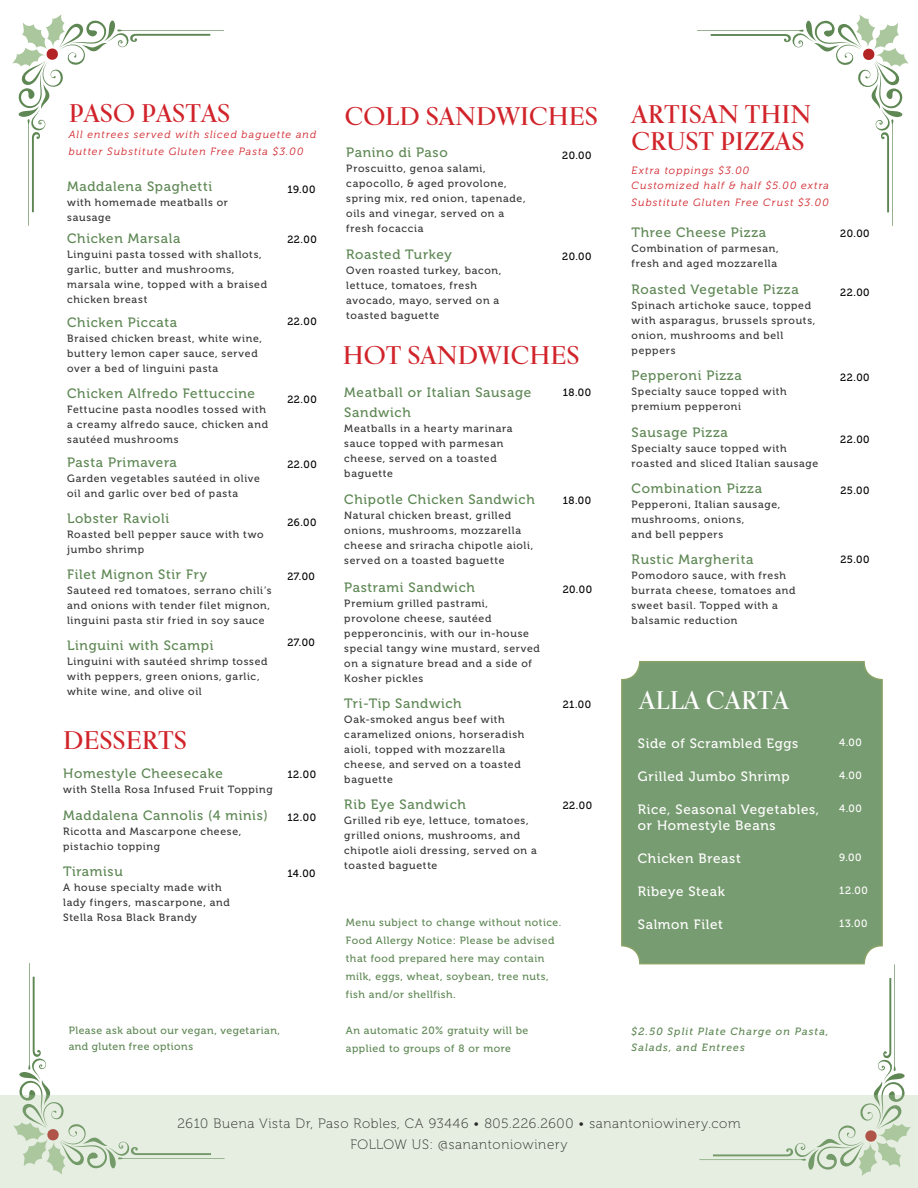
<style>
.page{position:relative;width:918px;height:1188px;background:#fff}
.page>*{position:absolute;margin:0;border:0;box-sizing:border-box;transform-origin:0 0}
.t1{font:700 25.5px "Kumlien Pro";color:#d1232a}
.t2{font:700 25.5px "Kumlien Pro";color:#fff}
.t3{font:13.5px/19.5px "Museo 500";letter-spacing:.05em;color:#5e8754}
.t4{font:13.5px "Museo 500";letter-spacing:.05em;color:#fff}
.t5{font:13.5px "Museo 100";letter-spacing:.05em;color:#292926}
.t6{font:10.5px/15px "Museo 500";letter-spacing:.065em;color:#363636}
.t7{font:10.5px/18px "Museo 500";letter-spacing:.05em;color:#5e8754}
.t8{font:italic 10.5px/16.5px "Museo 300";letter-spacing:.105em;color:#d1232a}
.t9{font:10.5px "Museo 500";letter-spacing:.05em;color:#030303}
.t10{font:italic 10.5px/16.5px "Museo 500";letter-spacing:.105em;color:#5e8754}
.t11{font:10.5px "Museo 500";letter-spacing:.05em;color:#fff}
</style>
<div class="page">
<div style="left:622px;top:662px;width:260px;height:302px;background:#789c71;border-radius:18px"></div>
<div style="left:621px;top:661px;width:262px;height:303px;border:2px solid #738f47;border-radius:18px"></div>
<svg style="left:19px;top:963px;width:32px;height:132px"></svg>
<svg style="left:699px;top:964px;width:206px;height:131px"></svg>
<svg style="left:12px;top:14px;width:212px;height:212px"></svg>
<svg style="left:697px;top:14px;width:212px;height:212px"></svg>
<div style="left:0;top:1095px;width:918px;height:93px;background:#e5eee1"></div>
<p class="t1" style="left:69px;top:97px;width:163px">PASO PASTAS</p>
<p class="t8" style="left:69px;top:127px;width:249px">All entrees served with sliced baguette and butter Substitute Gluten Free Pasta $3.00</p>
<p class="t9" style="left:287px;top:184px;width:29px">19.00</p>
<p class="t3" style="left:67px;top:176px;width:147px">Maddalena Spaghetti</p>
<p class="t6" style="left:67px;top:195px;width:162px">with homemade meatballs or sausage</p>
<p class="t3" style="left:67px;top:229px;width:115px">Chicken Marsala</p>
<p class="t6" style="left:67px;top:247px;width:201px">Linguini pasta tossed with shallots, garlic, butter and mushrooms, marsala wine, topped with a braised chicken breast</p>
<p class="t3" style="left:67px;top:313px;width:112px">Chicken Piccata</p>
<p class="t6" style="left:67px;top:331px;width:196px">Braised chicken breast, white wine, buttery lemon caper sauce, served over a bed of linguini pasta</p>
<p class="t3" style="left:67px;top:383px;width:189px">Chicken Alfredo Fettuccine</p>
<p class="t6" style="left:67px;top:402px;width:202px">Fettucine pasta noodles tossed with a creamy alfredo sauce, chicken and sautéed mushrooms</p>
<p class="t3" style="left:67px;top:452px;width:111px">Pasta Primavera</p>
<p class="t6" style="left:67px;top:471px;width:194px">Garden vegetables sautéed in olive oil and garlic over bed of pasta</p>
<p class="t3" style="left:67px;top:509px;width:104px">Lobster Ravioli</p>
<p class="t6" style="left:67px;top:527px;width:198px">Roasted bell pepper sauce with two jumbo shrimp</p>
<p class="t3" style="left:67px;top:565px;width:141px">Filet Mignon Stir Fry</p>
<p class="t6" style="left:67px;top:583px;width:206px">Sauteed red tomatoes, serrano chili’s and onions with tender filet mignon,</p>
<p class="t6" style="left:67px;top:613px;width:199px">linguini pasta stir fried in soy sauce</p>
<p class="t3" style="left:67px;top:636px;width:148px">Linguini with Scampi</p>
<p class="t6" style="left:67px;top:654px;width:202px">Linguini with sautéed shrimp tossed with peppers, green onions, garlic,</p>
<p class="t6" style="left:67px;top:684px;width:136px">white wine, and olive oil</p>
<p class="t9" style="left:287px;top:233px;width:31px">22.00</p>
<p class="t9" style="left:287px;top:316px;width:31px">22.00</p>
<p class="t9" style="left:287px;top:394px;width:31px">22.00</p>
<p class="t9" style="left:287px;top:458px;width:31px">22.00</p>
<p class="t9" style="left:287px;top:517px;width:31px">26.00</p>
<p class="t9" style="left:287px;top:571px;width:29px">27.00</p>
<p class="t9" style="left:287px;top:637px;width:29px">27.00</p>
<p class="t1" style="left:63px;top:724px;width:125px">DESSERTS</p>
<p class="t3" style="left:63px;top:764px;width:161px">Homestyle Cheesecake</p>
<p class="t6" style="left:63px;top:783px;width:211px">with Stella Rosa Infused Fruit Topping</p>
<p class="t3" style="left:63px;top:806px;width:206px">Maddalena Cannolis (4 minis)</p>
<p class="t6" style="left:63px;top:824px;width:180px">Ricotta and Mascarpone cheese,</p>
<p class="t6" style="left:63px;top:839px;width:98px">pistachio topping</p>
<p class="t3" style="left:63px;top:862px;width:61px">Tiramisu</p>
<p class="t6" style="left:63px;top:880px;width:160px">A house specialty made with</p>
<p class="t6" style="left:63px;top:895px;width:168px">lady fingers, mascarpone, and</p>
<p class="t6" style="left:63px;top:910px;width:135px">Stella Rosa Black Brandy</p>
<p class="t9" style="left:287px;top:768px;width:30px">12.00</p>
<p class="t9" style="left:287px;top:812px;width:30px">12.00</p>
<p class="t9" style="left:287px;top:867px;width:30px">14.00</p>
<p class="t7" style="left:69px;top:1022px;width:213px;line-height:16.5px">Please ask about our vegan, vegetarian, and gluten free options</p>
<p class="t1" style="left:345px;top:100px;width:255px">COLD SANDWICHES</p>
<p class="t3" style="left:346px;top:143px;width:103px">Panino di Paso</p>
<p class="t6" style="left:346px;top:161px;width:181px">Proscuitto, genoa salami, capocollo, &amp; aged provolone, spring mix, red onion, tapenade, oils and vinegar, served on a fresh focaccia</p>
<p class="t3" style="left:346px;top:245px;width:107px">Roasted Turkey</p>
<p class="t6" style="left:346px;top:263px;width:157px">Oven roasted turkey, bacon, lettuce, tomatoes, fresh avocado, mayo, served on a toasted baguette</p>
<p class="t9" style="left:562px;top:150px;width:31px">20.00</p>
<p class="t9" style="left:562px;top:250px;width:31px">20.00</p>
<p class="t1" style="left:343px;top:339px;width:238px">HOT SANDWICHES</p>
<p class="t3" style="left:344px;top:383px;width:188px">Meatball or Italian Sausage<br>Sandwich</p>
<p class="t6" style="left:344px;top:421px;width:170px">Meatballs in a hearty marinara sauce topped with parmesan cheese, served on a toasted baguette</p>
<p class="t3" style="left:344px;top:490px;width:192px">Chipotle Chicken Sandwich</p>
<p class="t6" style="left:344px;top:508px;width:191px">Natural chicken breast, grilled onions, mushrooms, mozzarella cheese and sriracha chipotle aioli, served on a toasted baguette</p>
<p class="t3" style="left:344px;top:578px;width:132px">Pastrami Sandwich</p>
<p class="t6" style="left:344px;top:596px;width:197px">Premium grilled pastrami, provolone cheese, sautéed pepperoncinis, with our in-house special tangy wine mustard, served on a signature bread and a side of<br>Kosher pickles</p>
<p class="t3" style="left:344px;top:694px;width:119px">Tri-Tip Sandwich</p>
<p class="t6" style="left:344px;top:712px;width:182px">Oak-smoked angus beef with caramelized onions, horseradish aioli, topped with mozzarella cheese, and served on a toasted baguette</p>
<p class="t3" style="left:344px;top:795px;width:123px">Rib Eye Sandwich</p>
<p class="t6" style="left:344px;top:813px;width:194px">Grilled rib eye, lettuce, tomatoes, grilled onions, mushrooms, and chipotle aioli dressing, served on a toasted baguette</p>
<p class="t9" style="left:563px;top:387px;width:30px">18.00</p>
<p class="t9" style="left:563px;top:495px;width:30px">18.00</p>
<p class="t9" style="left:563px;top:583px;width:31px">20.00</p>
<p class="t9" style="left:563px;top:699px;width:30px">21.00</p>
<p class="t9" style="left:563px;top:799px;width:31px">22.00</p>
<p class="t7" style="left:346px;top:913px;width:217px">Menu subject to change without notice.</p>
<p class="t7" style="left:346px;top:931px;width:210px">Food Allergy Notice: Please be advised that food prepared here may contain milk, eggs, wheat, soybean, tree nuts, fish and/or shellfish.</p>
<p class="t7" style="left:346px;top:1021px;width:184px">An automatic 20% gratuity will be applied to groups of 8 or more</p>
<p class="t1" style="left:632px;top:99px;width:181px">ARTISAN THIN</p>
<p class="t1" style="left:632px;top:126px;width:174px">CRUST PIZZAS</p>
<p class="t8" style="left:632px;top:163px;width:119px">Extra toppings $3.00</p>
<p class="t8" style="left:632px;top:178px;width:199px">Customized half &amp; half $5.00 extra</p>
<p class="t8" style="left:632px;top:194px;width:199px">Substitute Gluten Free Crust $3.00</p>
<p class="t3" style="left:632px;top:223px;width:136px">Three Cheese Pizza</p>
<p class="t6" style="left:632px;top:241px;width:149px">Combination of parmesan,</p>
<p class="t6" style="left:632px;top:256px;width:147px">fresh and aged mozzarella</p>
<p class="t3" style="left:632px;top:280px;width:169px">Roasted Vegetable Pizza</p>
<p class="t6" style="left:632px;top:298px;width:185px">Spinach artichoke sauce, topped with asparagus, brussels sprouts, onion, mushrooms and bell peppers</p>
<p class="t3" style="left:632px;top:366px;width:112px">Pepperoni Pizza</p>
<p class="t6" style="left:632px;top:384px;width:156px">Specialty sauce topped with</p>
<p class="t6" style="left:632px;top:399px;width:111px">premium pepperoni</p>
<p class="t3" style="left:632px;top:422px;width:98px">Sausage Pizza</p>
<p class="t6" style="left:632px;top:441px;width:188px">Specialty sauce topped with roasted and sliced Italian sausage</p>
<p class="t3" style="left:632px;top:479px;width:132px">Combination Pizza</p>
<p class="t6" style="left:632px;top:497px;width:150px">Pepperoni, Italian sausage, mushrooms, onions,</p>
<p class="t6" style="left:632px;top:527px;width:93px">and bell peppers</p>
<p class="t3" style="left:632px;top:550px;width:123px">Rustic Margherita</p>
<p class="t6" style="left:632px;top:568px;width:165px">Pomodoro sauce, with fresh burrata cheese, tomatoes and sweet basil. Topped with a balsamic reduction</p>
<p class="t9" style="left:840px;top:228px;width:31px">20.00</p>
<p class="t9" style="left:840px;top:286px;width:31px">22.00</p>
<p class="t9" style="left:840px;top:372px;width:31px">22.00</p>
<p class="t9" style="left:840px;top:433px;width:31px">22.00</p>
<p class="t9" style="left:840px;top:484px;width:31px">25.00</p>
<p class="t9" style="left:840px;top:553px;width:31px">25.00</p>
<p class="t2" style="left:639px;top:685px;width:151px">ALLA CARTA</p>
<p class="t4" style="left:638px;top:736px;width:162px">Side of Scrambled Eggs</p>
<p class="t4" style="left:638px;top:769px;width:153px">Grilled Jumbo Shrimp</p>
<p class="t4" style="left:638px;top:802px;width:183px">Rice, Seasonal Vegetables,</p>
<p class="t4" style="left:638px;top:818px;width:139px">or Homestyle Beans</p>
<p class="t4" style="left:638px;top:851px;width:104px">Chicken Breast</p>
<p class="t4" style="left:638px;top:884px;width:89px">Ribeye Steak</p>
<p class="t4" style="left:638px;top:917px;width:87px">Salmon Filet</p>
<p class="t11" style="left:839px;top:736px;width:24px">4.00</p>
<p class="t11" style="left:839px;top:769px;width:24px">4.00</p>
<p class="t11" style="left:839px;top:802px;width:24px">4.00</p>
<p class="t11" style="left:839px;top:852px;width:24px">9.00</p>
<p class="t11" style="left:839px;top:885px;width:30px">12.00</p>
<p class="t11" style="left:839px;top:918px;width:30px">13.00</p>
<p class="t10" style="left:632px;top:1023px;width:199px">$2.50 Split Plate Charge on Pasta,<br>Salads, and Entrees</p>
<p class="t5" style="left:177px;top:1116px;width:565px">2610 Buena Vista Dr, Paso Robles, CA 93446 • 805.226.2600 • sanantoniowinery.com</p>
<p class="t5" style="left:350px;top:1137px;width:219px">FOLLOW US: @sanantoniowinery</p>
</div>
